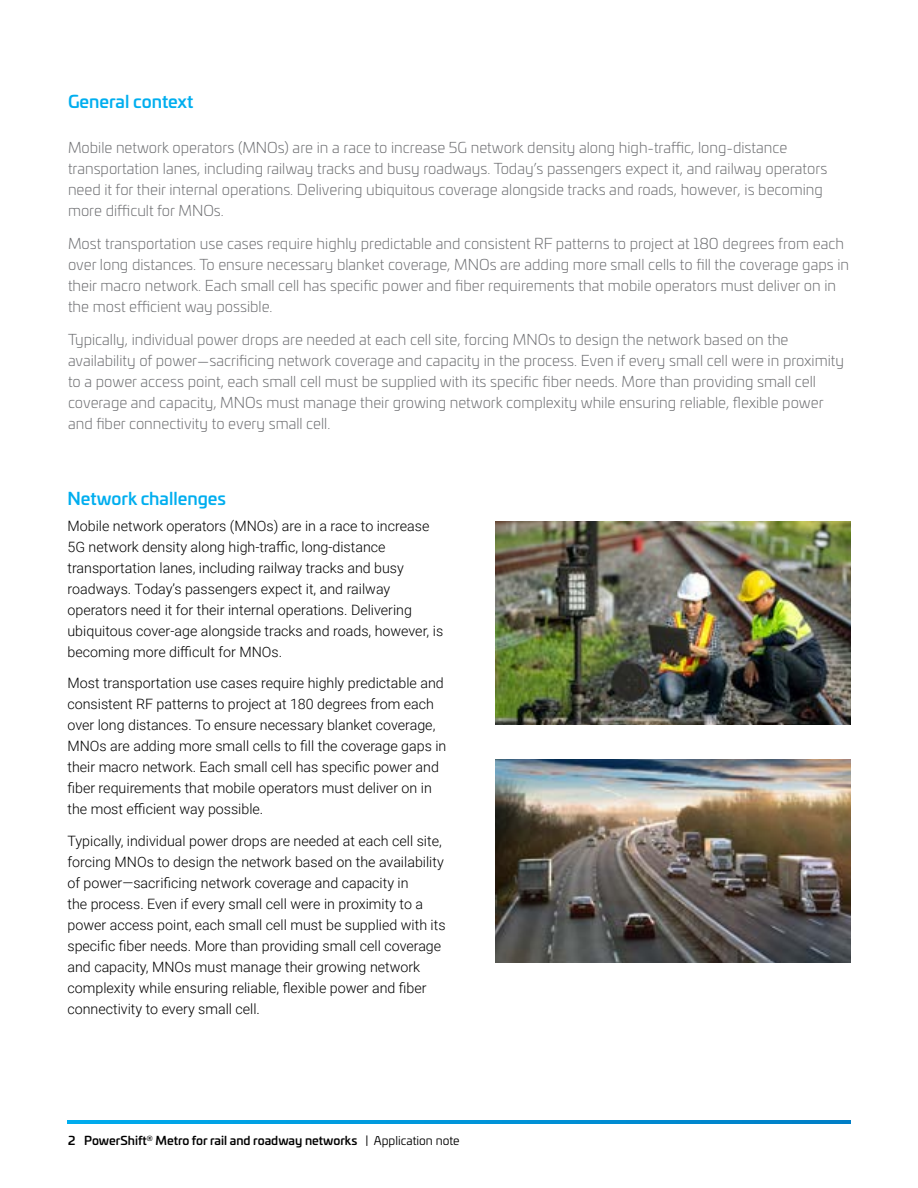
<style>
.page{position:relative;width:918px;height:1188px;background:#fff}
.page>*{position:absolute;margin:0;border:0;box-sizing:border-box;transform-origin:0 0}
.t1{font:500 17.25px "Univia Pro";color:#00aeef}
.t2{font:300 15px/21px "Univia Pro";color:#6d6e71}
.t3{font:300 14.25px/21px "Roboto";color:#000}
.t4{font:500 12px "Univia Pro";color:#000}
.s1{font-weight:400}
</style>
<div class="page">
<svg style="left:68px;top:1121px;width:782px;height:2px;background:#0095d9"></svg>
<img style="left:496px;top:522px;width:354px;height:203px">
<img style="left:496px;top:759px;width:354px;height:203px">
<p class="t1" style="left:68px;top:89px;width:127px">General context</p>
<p class="t2" style="left:68px;top:136px;width:761px">Mobile network operators (MNOs) are in a race to increase 5G network density along high-traffic, long-distance transportation lanes, including railway tracks and busy roadways. Today’s passengers expect it, and railway operators need it for their internal operations. Delivering ubiquitous coverage alongside tracks and roads, however, is becoming more difficult for MNOs.</p>
<p class="t2" style="left:68px;top:232px;width:783px">Most transportation use cases require highly predictable and consistent RF patterns to project at 180 degrees from each over long distances. To ensure necessary blanket coverage, MNOs are adding more small cells to fill the coverage gaps in their macro network. Each small cell has specific power and fiber requirements that mobile operators must deliver on in the most efficient way possible.</p>
<p class="t2" style="left:68px;top:328px;width:778px">Typically, individual power drops are needed at each cell site, forcing MNOs to design the network based on the availability of power—sacrificing network coverage and capacity in the process. Even if every small cell were in proximity to a power access point, each small cell must be supplied with its specific fiber needs. More than providing small cell coverage and capacity, MNOs must manage their growing network complexity while ensuring reliable, flexible power and fiber connectivity to every small cell.</p>
<p class="t1" style="left:68px;top:485px;width:160px">Network challenges</p>
<p class="t3" style="left:68px;top:515px;width:377px">Mobile network operators (MNOs) are in a race to increase 5G network density along high-traffic, long-distance transportation lanes, including railway tracks and busy roadways. Today’s passengers expect it, and railway operators need it for their internal operations. Delivering ubiquitous cover-age alongside tracks and roads, however, is becoming more difficult for MNOs.</p>
<p class="t3" style="left:68px;top:672px;width:380px">Most transportation use cases require highly predictable and consistent RF patterns to project at 180 degrees from each over long distances. To ensure necessary blanket coverage, MNOs are adding more small cells to fill the coverage gaps in their macro network. Each small cell has specific power and fiber requirements that mobile operators must deliver on in the most efficient way possible.</p>
<p class="t3" style="left:68px;top:830px;width:380px">Typically, individual power drops are needed at each cell site, forcing MNOs to design the network based on the availability of power—sacrificing network coverage and capacity in<br>the process. Even if every small cell were in proximity to a power access point, each small cell must be supplied with its specific fiber needs. More than providing small cell coverage and capacity, MNOs must manage their growing network complexity while ensuring reliable, flexible power and fiber connectivity to every small cell.</p>
<p class="t4" style="left:68px;top:1131px;width:393px">2 PowerShift<sup>®</sup> Metro for rail and roadway networks <span class="s1">| Application note</span></p>
</div>
